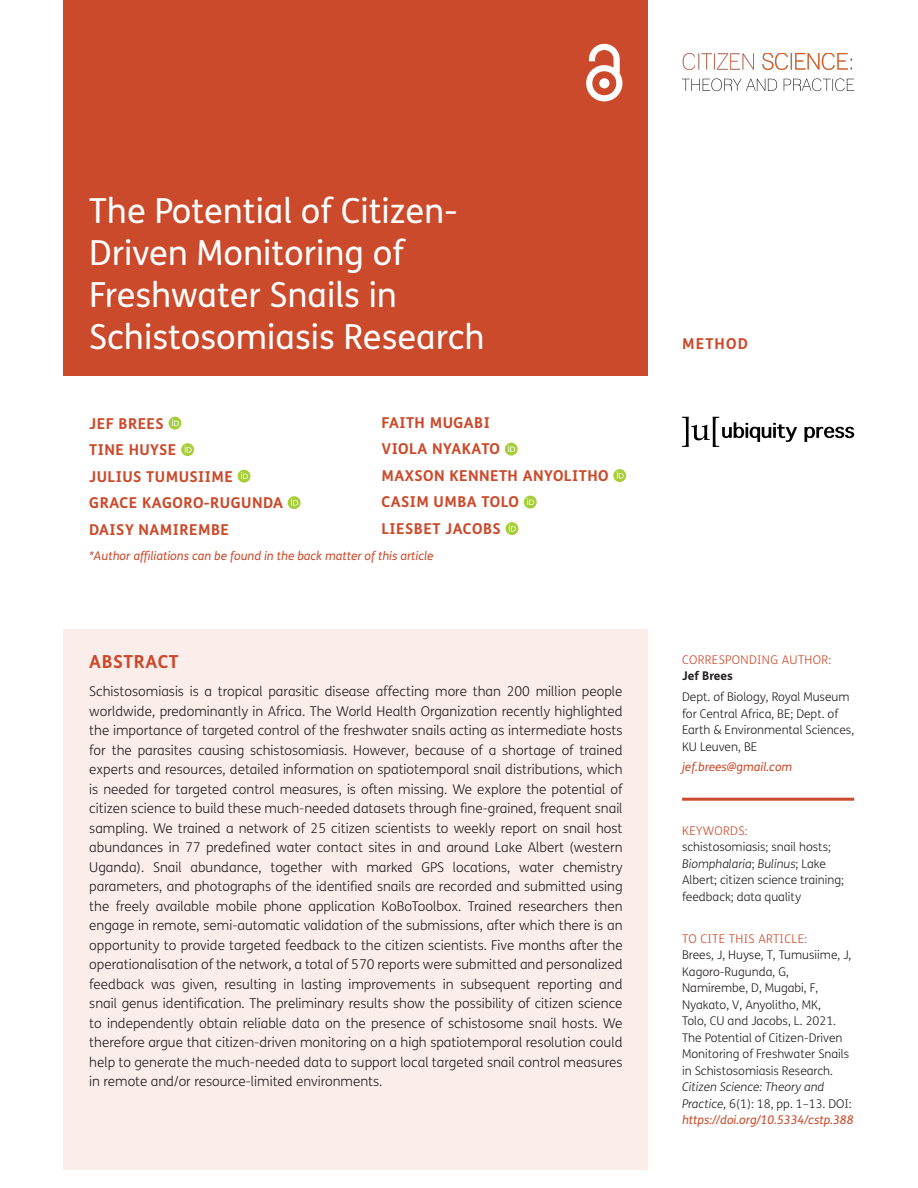
<style>
.page{position:relative;width:918px;height:1188px;background:#fff}
.page>*{position:absolute;margin:0;border:0;box-sizing:border-box;transform-origin:0 0}
.Article_Title{font:34.5px/42px "FS Me";color:#fff}
.Abstract_Heading{font:700 18px "FS Me";letter-spacing:.03em;color:#cb4a2b}
.Cover_Authors{font:700 15px "FS Me";letter-spacing:.03em;color:#cb4a2b}
.Article_Type{font:700 15px "FS Me";letter-spacing:.075em;color:#cb4a2b}
.Abstract_Copy{font:300 13.5px/19.5px "FS Me";color:#231f20;text-align:justify}
.Meta{font:300 12px/16.5px "FS Me";color:#231f20}
.Meta-2{font:italic 12px "FS Me";color:#cb4a2b}
.Meta_Titles{font:300 12px "FS Me";letter-spacing:.03em;color:#cb4a2b}
.Meta_Titles_-_Rule_A{font:300 12px "FS Me";letter-spacing:.03em;color:#cb4a2b}
.Meta-3{font:700 12px "FS Me";color:#231f20}
.s1{font-style:italic}
.s2{font-weight:400;font-style:italic;color:#cb4a2b}
</style>
<div class="page">
<div style="left:64px;top:0;width:584px;height:376px;background:#cb4a2b"></div>
<svg style="left:586px;top:44px;width:36px;height:57px"></svg>
<svg style="left:804px;top:427px;width:50px;height:15px"></svg>
<svg style="left:682px;top:417px;width:115px;height:30px"></svg>
<img style="left:682px;top:54px;width:172px;height:38px">
<div style="left:64px;top:629px;width:584px;height:540px;background:#faedea"></div>
<hr style="left:682px;top:798px;width:172px;height:3px;background:#cb4a2b">
<div style="left:169px;top:417px;width:12px;height:13px;background:#a6ce39;border-radius:50%"></div>
<svg style="left:172px;top:419px;width:7px;height:7px"></svg>
<svg style="left:181px;top:443px;width:13px;height:13px"></svg>
<svg style="left:185px;top:446px;width:7px;height:7px"></svg>
<svg style="left:238px;top:470px;width:13px;height:13px"></svg>
<svg style="left:241px;top:472px;width:7px;height:7px"></svg>
<svg style="left:288px;top:496px;width:13px;height:13px"></svg>
<svg style="left:291px;top:499px;width:7px;height:7px"></svg>
<svg style="left:505px;top:443px;width:13px;height:13px"></svg>
<svg style="left:508px;top:445px;width:7px;height:7px"></svg>
<svg style="left:613px;top:469px;width:13px;height:13px"></svg>
<svg style="left:617px;top:471px;width:7px;height:8px"></svg>
<svg style="left:524px;top:496px;width:13px;height:13px"></svg>
<svg style="left:527px;top:498px;width:7px;height:7px"></svg>
<svg style="left:506px;top:522px;width:12px;height:13px"></svg>
<svg style="left:509px;top:524px;width:7px;height:8px"></svg>
<p class="Article_Title" style="left:89px;top:190px;width:397px">The Potential of Citizen-<br>Driven Monitoring of<br>Freshwater Snails in<br>Schistosomiasis Research</p>
<p class="Cover_Authors" style="left:381px;top:413px;width:110px">FAITH MUGABI</p>
<p class="Cover_Authors" style="left:381px;top:440px;width:120px">VIOLA NYAKATO</p>
<p class="Cover_Authors" style="left:381px;top:466px;width:229px">MAXSON KENNETH ANYOLITHO</p>
<p class="Cover_Authors" style="left:381px;top:493px;width:139px">CASIM UMBA TOLO</p>
<p class="Cover_Authors" style="left:381px;top:519px;width:121px">LIESBET JACOBS</p>
<p class="Meta-2" style="left:89px;top:548px;width:346px">*Author affiliations can be found in the back matter of this article</p>
<p class="Cover_Authors" style="left:89px;top:414px;width:76px">JEF BREES</p>
<p class="Cover_Authors" style="left:89px;top:440px;width:89px">TINE HUYSE</p>
<p class="Cover_Authors" style="left:89px;top:467px;width:145px">JULIUS TUMUSIIME</p>
<p class="Cover_Authors" style="left:89px;top:493px;width:195px">GRACE KAGORO-RUGUNDA</p>
<p class="Cover_Authors" style="left:89px;top:520px;width:141px">DAISY NAMIREMBE</p>
<p class="Abstract_Heading" style="left:89px;top:651px;width:91px">ABSTRACT</p>
<p class="Abstract_Copy" style="left:89px;top:682px;width:535px">Schistosomiasis is a tropical parasitic disease affecting more than 200 million people worldwide, predominantly in Africa. The World Health Organization recently highlighted the importance of targeted control of the freshwater snails acting as intermediate hosts for the parasites causing schistosomiasis. However, because of a shortage of trained experts and resources, detailed information on spatiotemporal snail distributions, which is needed for targeted control measures, is often missing. We explore the potential of citizen science to build these much-needed datasets through fine-grained, frequent snail sampling. We trained a network of 25 citizen scientists to weekly report on snail host abundances in 77 predefined water contact sites in and around Lake Albert (western Uganda). Snail abundance, together with marked GPS locations, water chemistry parameters, and photographs of the identified snails are recorded and submitted using the freely available mobile phone application KoBoToolbox. Trained researchers then engage in remote, semi-automatic validation of the submissions, after which there is an opportunity to provide targeted feedback to the citizen scientists. Five months after the operationalisation of the network, a total of 570 reports were submitted and personalized feedback was given, resulting in lasting improvements in subsequent reporting and snail genus identification. The preliminary results show the possibility of citizen science to independently obtain reliable data on the presence of schistosome snail hosts. We therefore argue that citizen-driven monitoring on a high spatiotemporal resolution could help to generate the much-needed data to support local targeted snail control measures in remote and/or resource-limited environments.</p>
<p class="Article_Type" style="left:682px;top:334px;width:67px">METHOD</p>
<p class="Meta_Titles" style="left:682px;top:653px;width:151px">CORRESPONDING AUTHOR:</p>
<p class="Meta-3" style="left:682px;top:669px;width:52px">Jef Brees</p>
<p class="Meta" style="left:682px;top:689px;width:174px">Dept. of Biology, Royal Museum for Central Africa, BE; Dept. of<br>Earth &amp; Environmental Sciences,<br>KU Leuven, BE</p>
<p class="Meta-2" style="left:682px;top:760px;width:112px">jef.brees@gmail.com</p>
<p class="Meta_Titles_-_Rule_A" style="left:682px;top:824px;width:67px">KEYWORDS:</p>
<p class="Meta" style="left:682px;top:839px;width:163px">schistosomiasis; snail hosts;<br><span class="s1">Biomphalaria</span>; <span class="s1">Bulinus</span>; Lake<br>Albert; citizen science training; feedback; data quality</p>
<p class="Meta_Titles" style="left:682px;top:932px;width:127px">TO CITE THIS ARTICLE:</p>
<p class="Meta" style="left:682px;top:947px;width:173px">Brees, J, Huyse, T, Tumusiime, J,<br>Kagoro-Rugunda, G,<br>Namirembe, D, Mugabi, F,<br>Nyakato, V, Anyolitho, MK,<br>Tolo, CU and Jacobs, L. 2021.<br>The Potential of Citizen-Driven<br>Monitoring of Freshwater Snails in Schistosomiasis Research.<br><span class="s1">Citizen Science: Theory and<br>Practice,</span> 6(1): 18, pp. 1–13. DOI: <span class="s2">https://doi.org/10.5334/cstp.388</span></p>
</div>
